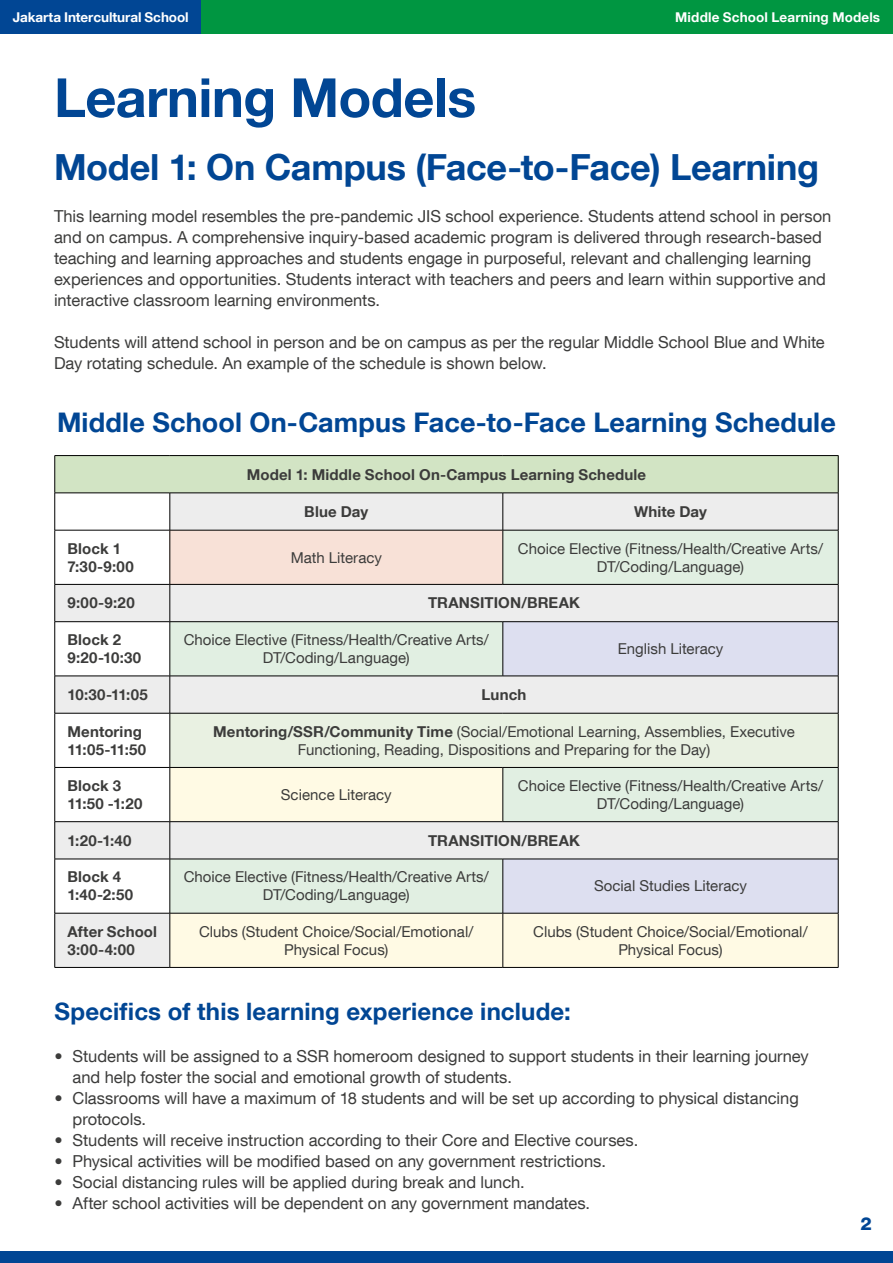
<style>
.page{position:relative;width:893px;height:1263px;background:#fff}
.page>*{position:absolute;margin:0;border:0;box-sizing:border-box;transform-origin:0 0}
.t1{font:700 54px "Helvetica Neue LT Com";letter-spacing:-.01em;color:#014694}
.t2{font:700 36px "Helvetica Neue LT Com";letter-spacing:-.005em;color:#014694}
.t3{font:700 27px "Helvetica Neue LT Com";letter-spacing:.005em;color:#014694}
.t4{font:700 24px "Helvetica Neue LT Com";letter-spacing:.005em;color:#014694}
.t5{font:800 18px "Helvetica Neue LT Com";color:#014694}
.t6{font:16.5px/21px "Helvetica Neue LT Com";color:#3c3c3b}
.t7{font:15px/18px "Helvetica Neue LT Com";color:#3c3c3b;text-align:center}
.t8{font:700 15px/18px "Helvetica Neue LT Com";letter-spacing:.01em;color:#3c3c3b}
.t9{font:700 13.5px "Helvetica Neue LT Com";letter-spacing:.005em;color:#fff}
.s1{font-weight:700}
</style>
<div class="page">
<div style="left:0;top:1251px;width:217px;height:12px;background:#014694"></div>
<div style="left:217px;top:1251px;width:229px;height:12px;background:#014694"></div>
<div style="left:446px;top:1251px;width:230px;height:12px;background:#014694"></div>
<div style="left:676px;top:1251px;width:217px;height:12px;background:#014694"></div>
<div style="left:0;top:0;width:201px;height:34px;background:#014694"></div>
<div style="left:201px;top:0;width:692px;height:34px;background:#009641"></div>
<div style="left:55px;top:456px;width:783px;height:37px;background:#d2e4c4"></div>
<svg style="left:55px;top:494px;width:783px;height:473px;fill:#ededed"></svg>
<svg style="left:171px;top:531px;width:667px;height:182px;background:#e9eae3"></svg>
<svg style="left:503px;top:622px;width:335px;height:91px;background:#e0e1eb"></svg>
<div style="left:170px;top:713px;width:668px;height:54px;background:#e9f1e2"></div>
<svg style="left:171px;top:768px;width:667px;height:199px;background:#edefe5"></svg>
<hr style="left:55px;top:455px;width:115px;height:1px;background:#000">
<hr style="left:54px;top:456px;width:1px;height:37px;background:#000">
<hr style="left:170px;top:455px;width:333px;height:1px;background:#000">
<hr style="left:503px;top:455px;width:335px;height:1px;background:#000">
<hr style="left:838px;top:456px;width:1px;height:37px;background:#000">
<hr style="left:55px;top:493px;width:115px;height:1px;background:#000">
<hr style="left:54px;top:493px;width:1px;height:37px;background:#000">
<hr style="left:170px;top:493px;width:333px;height:1px;background:#000">
<hr style="left:170px;top:493px;width:1px;height:37px;background:#000">
<hr style="left:503px;top:493px;width:335px;height:1px;background:#000">
<hr style="left:503px;top:493px;width:1px;height:37px;background:#000">
<hr style="left:838px;top:493px;width:1px;height:37px;background:#000">
<hr style="left:55px;top:530px;width:115px;height:1px;background:#000">
<hr style="left:54px;top:530px;width:1px;height:54px;background:#000">
<hr style="left:170px;top:530px;width:333px;height:1px;background:#000">
<hr style="left:170px;top:530px;width:1px;height:54px;background:#000">
<hr style="left:503px;top:530px;width:335px;height:1px;background:#000">
<hr style="left:503px;top:530px;width:1px;height:54px;background:#000">
<hr style="left:838px;top:530px;width:1px;height:54px;background:#000">
<hr style="left:55px;top:584px;width:115px;height:1px;background:#000">
<hr style="left:54px;top:585px;width:1px;height:36px;background:#000">
<hr style="left:170px;top:584px;width:333px;height:1px;background:#000">
<hr style="left:170px;top:585px;width:1px;height:36px;background:#000">
<hr style="left:503px;top:584px;width:335px;height:1px;background:#000">
<hr style="left:838px;top:585px;width:1px;height:36px;background:#000">
<hr style="left:55px;top:621px;width:115px;height:1px;background:#000">
<hr style="left:54px;top:622px;width:1px;height:54px;background:#000">
<hr style="left:170px;top:621px;width:333px;height:1px;background:#000">
<hr style="left:170px;top:622px;width:1px;height:54px;background:#000">
<hr style="left:503px;top:621px;width:335px;height:1px;background:#000">
<hr style="left:503px;top:622px;width:1px;height:54px;background:#000">
<hr style="left:838px;top:622px;width:1px;height:54px;background:#000">
<hr style="left:55px;top:676px;width:115px;height:1px;background:#000">
<hr style="left:54px;top:676px;width:1px;height:37px;background:#000">
<hr style="left:170px;top:676px;width:333px;height:1px;background:#000">
<hr style="left:170px;top:676px;width:1px;height:37px;background:#000">
<hr style="left:503px;top:676px;width:335px;height:1px;background:#000">
<hr style="left:838px;top:676px;width:1px;height:37px;background:#000">
<hr style="left:55px;top:713px;width:115px;height:1px;background:#000">
<hr style="left:54px;top:713px;width:1px;height:54px;background:#000">
<hr style="left:170px;top:713px;width:333px;height:1px;background:#000">
<hr style="left:170px;top:713px;width:1px;height:54px;background:#000">
<hr style="left:503px;top:713px;width:335px;height:1px;background:#000">
<hr style="left:838px;top:713px;width:1px;height:54px;background:#000">
<hr style="left:55px;top:767px;width:115px;height:1px;background:#000">
<hr style="left:54px;top:768px;width:1px;height:53px;background:#000">
<hr style="left:170px;top:767px;width:333px;height:1px;background:#000">
<hr style="left:170px;top:768px;width:1px;height:53px;background:#000">
<hr style="left:503px;top:767px;width:335px;height:1px;background:#000">
<hr style="left:503px;top:768px;width:1px;height:53px;background:#000">
<hr style="left:838px;top:768px;width:1px;height:53px;background:#000">
<hr style="left:55px;top:821px;width:115px;height:1px;background:#000">
<hr style="left:54px;top:822px;width:1px;height:37px;background:#000">
<hr style="left:170px;top:821px;width:333px;height:1px;background:#000">
<hr style="left:170px;top:822px;width:1px;height:37px;background:#000">
<hr style="left:503px;top:821px;width:335px;height:1px;background:#000">
<hr style="left:838px;top:822px;width:1px;height:37px;background:#000">
<hr style="left:55px;top:859px;width:115px;height:1px;background:#000">
<hr style="left:54px;top:859px;width:1px;height:54px;background:#000">
<hr style="left:170px;top:859px;width:333px;height:1px;background:#000">
<hr style="left:170px;top:859px;width:1px;height:54px;background:#000">
<hr style="left:503px;top:859px;width:335px;height:1px;background:#000">
<hr style="left:503px;top:859px;width:1px;height:54px;background:#000">
<hr style="left:838px;top:859px;width:1px;height:54px;background:#000">
<hr style="left:55px;top:913px;width:115px;height:1px;background:#000">
<hr style="left:54px;top:913px;width:1px;height:54px;background:#000">
<hr style="left:170px;top:913px;width:333px;height:1px;background:#000">
<hr style="left:170px;top:913px;width:1px;height:54px;background:#000">
<hr style="left:503px;top:913px;width:335px;height:1px;background:#000">
<hr style="left:503px;top:913px;width:1px;height:54px;background:#000">
<hr style="left:838px;top:913px;width:1px;height:54px;background:#000">
<hr style="left:55px;top:967px;width:115px;height:1px;background:#000">
<hr style="left:170px;top:967px;width:333px;height:1px;background:#000">
<hr style="left:503px;top:967px;width:335px;height:1px;background:#000">
<p class="t9" style="left:13px;top:8px;width:177px">Jakarta Intercultural School</p>
<p class="t9" style="left:675px;top:8px;width:206px">Middle School Learning Models</p>
<h1 class="t1" style="left:54px;top:64px;width:424px">Learning Models</h1>
<h2 class="t2" style="left:54px;top:144px;width:767px">Model 1: On Campus (Face-to-Face) Learning</h2>
<p class="t6" style="left:54px;top:205px;width:779px">This learning model resembles the pre-pandemic JIS school experience. Students attend school in person and on campus. A comprehensive inquiry-based academic program is delivered through research-based teaching and learning approaches and students engage in purposeful, relevant and challenging learning experiences and opportunities. Students interact with teachers and peers and learn within supportive and interactive classroom learning environments.</p>
<p class="t6" style="left:54px;top:331px;width:772px">Students will attend school in person and be on campus as per the regular Middle School Blue and White<br>Day rotating schedule. An example of the schedule is shown below.</p>
<h3 class="t3" style="left:57px;top:405px;width:780px">Middle School On-Campus Face-to-Face Learning Schedule</h3>
<p class="t8" style="left:247px;top:465px;width:401px">Model 1: Middle School On-Campus Learning Schedule</p>
<p class="t8" style="left:304px;top:502px;width:66px">Blue Day</p>
<p class="t8" style="left:634px;top:502px;width:75px">White Day</p>
<p class="t8" style="left:67px;top:539px;width:68px">Block 1<br>7:30-9:00</p>
<p class="t7" style="left:291px;top:548px;width:93px">Math Literacy</p>
<p class="t7" style="left:518px;top:539px;width:307px">Choice Elective (Fitness/Health/Creative Arts/<br>DT/Coding/Language)</p>
<p class="t8" style="left:67px;top:594px;width:69px">9:00-9:20</p>
<p class="t8" style="left:428px;top:594px;width:153px">TRANSITION/BREAK</p>
<p class="t8" style="left:67px;top:630px;width:75px">Block 2<br>9:20-10:30</p>
<p class="t7" style="left:184px;top:630px;width:307px">Choice Elective (Fitness/Health/Creative Arts/<br>DT/Coding/Language)</p>
<p class="t7" style="left:618px;top:639px;width:107px">English Literacy</p>
<p class="t8" style="left:67px;top:685px;width:82px">10:30-11:05</p>
<p class="t8" style="left:482px;top:685px;width:46px">Lunch</p>
<p class="t8" style="left:67px;top:722px;width:80px">Mentoring<br>11:05-11:50</p>
<p class="t7" style="left:213px;top:722px;width:583px"><span class="s1">Mentoring/SSR/Community Time</span> (Social/Emotional Learning, Assemblies, Executive<br>Functioning, Reading, Dispositions and Preparing for the Day)</p>
<p class="t8" style="left:67px;top:776px;width:76px">Block 3<br>11:50 -1:20</p>
<p class="t7" style="left:281px;top:785px;width:112px">Science Literacy</p>
<p class="t7" style="left:518px;top:776px;width:307px">Choice Elective (Fitness/Health/Creative Arts/<br>DT/Coding/Language)</p>
<p class="t8" style="left:67px;top:831px;width:65px">1:20-1:40</p>
<p class="t8" style="left:428px;top:831px;width:153px">TRANSITION/BREAK</p>
<p class="t8" style="left:67px;top:868px;width:67px">Block 4<br>1:40-2:50</p>
<p class="t7" style="left:184px;top:868px;width:307px">Choice Elective (Fitness/Health/Creative Arts/<br>DT/Coding/Language)</p>
<p class="t7" style="left:594px;top:877px;width:155px">Social Studies Literacy</p>
<p class="t8" style="left:67px;top:922px;width:91px">After School<br>3:00-4:00</p>
<p class="t7" style="left:199px;top:922px;width:276px">Clubs (Student Choice/Social/Emotional/<br>Physical Focus)</p>
<p class="t7" style="left:533px;top:922px;width:276px">Clubs (Student Choice/Social/Emotional/<br>Physical Focus)</p>
<h3 class="t4" style="left:55px;top:996px;width:518px">Specifics of this learning experience include:</h3>
<p class="t6" style="left:73px;top:1045px;width:738px;text-indent:-18px">• Students will be assigned to a SSR homeroom designed to support students in their learning journey and help foster the social and emotional growth of students.</p>
<p class="t6" style="left:73px;top:1087px;width:728px;text-indent:-18px">• Classrooms will have a maximum of 18 students and will be set up according to physical distancing protocols.</p>
<p class="t6" style="left:55px;top:1129px;width:585px">• Students will receive instruction according to their Core and Elective courses.</p>
<p class="t6" style="left:55px;top:1150px;width:553px">• Physical activities will be modified based on any government restrictions.</p>
<p class="t6" style="left:55px;top:1171px;width:472px">• Social distancing rules will be applied during break and lunch.</p>
<p class="t6" style="left:55px;top:1192px;width:537px">• After school activities will be dependent on any government mandates.</p>
<p class="t5" style="left:860px;top:1213px;width:13px">2</p>
</div>
